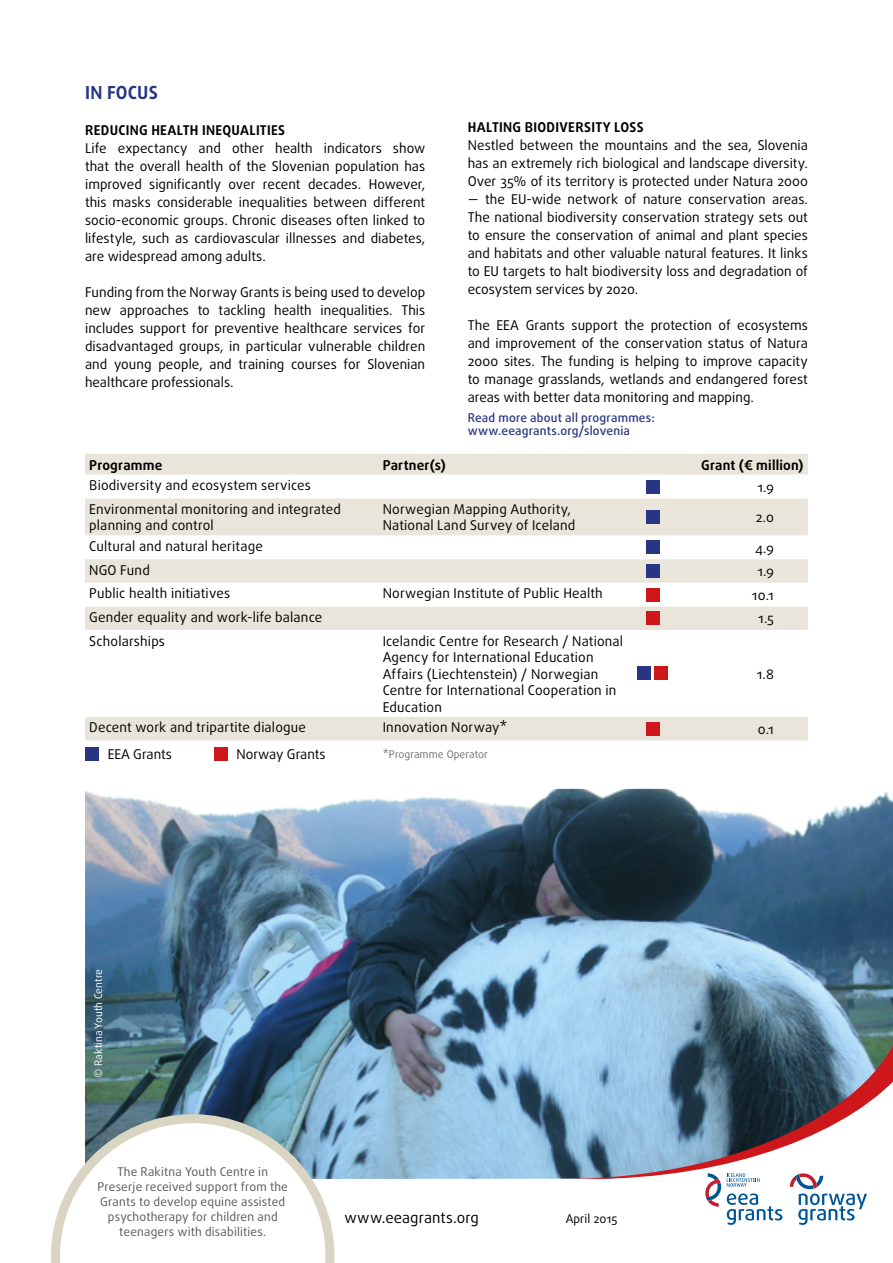
<style>
.page{position:relative;width:893px;height:1263px;background:#fff}
.page>*{position:absolute;margin:0;border:0;box-sizing:border-box;transform-origin:0 0}
.t1{font:700 18px "Daxline Pro";letter-spacing:.005em;color:#283583}
.t2{font:15px "Daxline Pro";letter-spacing:.01em;color:#000}
.t3{font:13.5px/18px "Daxline Pro";letter-spacing:.01em;color:#000;text-align:justify}
.t4{font:700 13.5px "Daxline Pro";letter-spacing:.02em;color:#000}
.t5{font:12px/15px "Daxline Pro";letter-spacing:.015em;color:#575756;text-align:center}
.t6{font:500 12px/13.5px "Daxline Pro";letter-spacing:.02em;color:#283583}
.t7{font:12px "Daxline Pro";color:#000}
.t8{font:10.5px "Daxline Pro";color:#fff}
.t9{font:10.5px "Daxline Pro";letter-spacing:.005em;color:#706f6f}
</style>
<div class="page">
<div style="left:85px;top:454px;width:723px;height:286px;background:#e9e5da"></div>
<svg style="left:85px;top:475px;width:723px;height:242px"></svg>
<div style="left:646px;top:480px;width:13px;height:13px;background:#283583"></div>
<div style="left:646px;top:510px;width:13px;height:14px;background:#283583"></div>
<div style="left:646px;top:541px;width:13px;height:13px;background:#283583"></div>
<div style="left:646px;top:564px;width:13px;height:14px;background:#283583"></div>
<div style="left:646px;top:588px;width:13px;height:13px;background:#cd171a"></div>
<div style="left:646px;top:611px;width:13px;height:14px;background:#cd171a"></div>
<div style="left:637px;top:667px;width:14px;height:13px;background:#283583"></div>
<div style="left:655px;top:667px;width:13px;height:13px;background:#cd171a"></div>
<div style="left:646px;top:722px;width:13px;height:13px;background:#cd171a"></div>
<svg style="left:705px;top:1179px;width:77px;height:46px"></svg>
<svg style="left:790px;top:1179px;width:77px;height:46px"></svg>
<img style="left:85px;top:789px;width:808px;height:390px">
<svg style="left:561px;top:994px;width:332px;height:185px;background:#8295a8"></svg>
<svg style="left:51px;top:1114px;width:283px;height:149px"></svg>
<div style="left:85px;top:747px;width:13px;height:14px;background:#283583"></div>
<div style="left:214px;top:747px;width:13px;height:14px;background:#cd171a"></div>
<h1 class="t1" style="left:85px;top:81px;width:74px">IN FOCUS</h1>
<p class="t4" style="left:85px;top:121px;width:202px">REDUCING HEALTH INEQUALITIES</p>
<p class="t3" style="left:85px;top:139px;width:342px">Life expectancy and other health indicators show that the overall health of the Slovenian population has improved significantly over recent decades. However, this masks considerable inequalities between different socio-economic groups. Chronic diseases often linked to lifestyle, such as cardiovascular illnesses and diabetes, are widespread among adults.</p>
<p class="t3" style="left:85px;top:283px;width:342px">Funding from the Norway Grants is being used to develop new approaches to tackling health inequalities. This includes support for preventive healthcare services for disadvantaged groups, in particular vulnerable children and young people, and training courses for Slovenian healthcare professionals.</p>
<p class="t4" style="left:468px;top:118px;width:177px">HALTING BIODIVERSITY LOSS</p>
<p class="t3" style="left:468px;top:136px;width:342px">Nestled between the mountains and the sea, Slovenia has an extremely rich biological and landscape diversity.<br>Over 35% of its territory is protected under Natura 2000</p>
<p class="t3" style="left:468px;top:190px;width:342px">— the EU-wide network of nature conservation areas.<br>The national biodiversity conservation strategy sets out to ensure the conservation of animal and plant species and habitats and other valuable natural features. It links to EU targets to halt biodiversity loss and degradation of ecosystem services by 2020.</p>
<p class="t3" style="left:468px;top:316px;width:342px">The EEA Grants support the protection of ecosystems and improvement of the conservation status of Natura 2000 sites. The funding is helping to improve capacity to manage grasslands, wetlands and endangered forest areas with better data monitoring and mapping.</p>
<p class="t6" style="left:468px;top:411px;width:189px">Read more about all programmes: www.eeagrants.org/slovenia</p>
<p class="t4" style="left:89px;top:456px;width:75px">Programme</p>
<p class="t4" style="left:383px;top:456px;width:65px">Partner(s)</p>
<p class="t4" style="left:701px;top:456px;width:104px">Grant (€ million)</p>
<p class="t3" style="left:89px;top:477px;width:223px">Biodiversity and ecosystem services</p>
<p class="t3" style="left:757px;top:478px;width:18px">1.9</p>
<p class="t3" style="left:89px;top:501px;width:253px;line-height:16.5px">Environmental monitoring and integrated planning and control</p>
<p class="t3" style="left:383px;top:501px;width:194px;line-height:16.5px">Norwegian Mapping Authority,<br>National Land Survey of Iceland</p>
<p class="t3" style="left:756px;top:508px;width:20px">2.0</p>
<p class="t3" style="left:89px;top:537px;width:175px">Cultural and natural heritage</p>
<p class="t3" style="left:755px;top:539px;width:20px">4.9</p>
<p class="t3" style="left:89px;top:561px;width:62px">NGO Fund</p>
<p class="t3" style="left:757px;top:562px;width:18px">1.9</p>
<p class="t3" style="left:89px;top:585px;width:142px">Public health initiatives</p>
<p class="t3" style="left:383px;top:585px;width:222px">Norwegian Institute of Public Health</p>
<p class="t3" style="left:752px;top:586px;width:23px">10.1</p>
<p class="t3" style="left:89px;top:608px;width:234px">Gender equality and work-life balance</p>
<p class="t3" style="left:758px;top:610px;width:17px">1.5</p>
<p class="t3" style="left:89px;top:632px;width:77px">Scholarships</p>
<p class="t3" style="left:383px;top:633px;width:242px;line-height:16.5px;text-align:left">Icelandic Centre for Research / National Agency for International Education Affairs (Liechtenstein) / Norwegian Centre for International Cooperation in Education</p>
<p class="t3" style="left:757px;top:665px;width:19px">1.8</p>
<p class="t3" style="left:89px;top:719px;width:218px">Decent work and tripartite dialogue</p>
<p class="t3" style="left:383px;top:719px;width:126px">Innovation Norway*</p>
<p class="t3" style="left:758px;top:720px;width:18px">0.1</p>
<p class="t3" style="left:108px;top:745px;width:66px">EEA Grants</p>
<p class="t3" style="left:237px;top:745px;width:91px">Norway Grants</p>
<p class="t9" style="left:383px;top:748px;width:107px">*Programme Operator</p>
<p class="t8" style="left:91px;top:1078px;width:110px;rotate:-90deg">© Raktina Youth Centre</p>
<p class="t5" style="left:98px;top:1164px;width:192px">The Rakitna Youth Centre in<br>Preserje received support from the<br>Grants to develop equine assisted psychotherapy for children and teenagers with disabilities.</p>
<p class="t2" style="left:344px;top:1207px;width:136px">www.eeagrants.org</p>
<p class="t7" style="left:566px;top:1210px;width:53px">April 2015</p>
</div>
